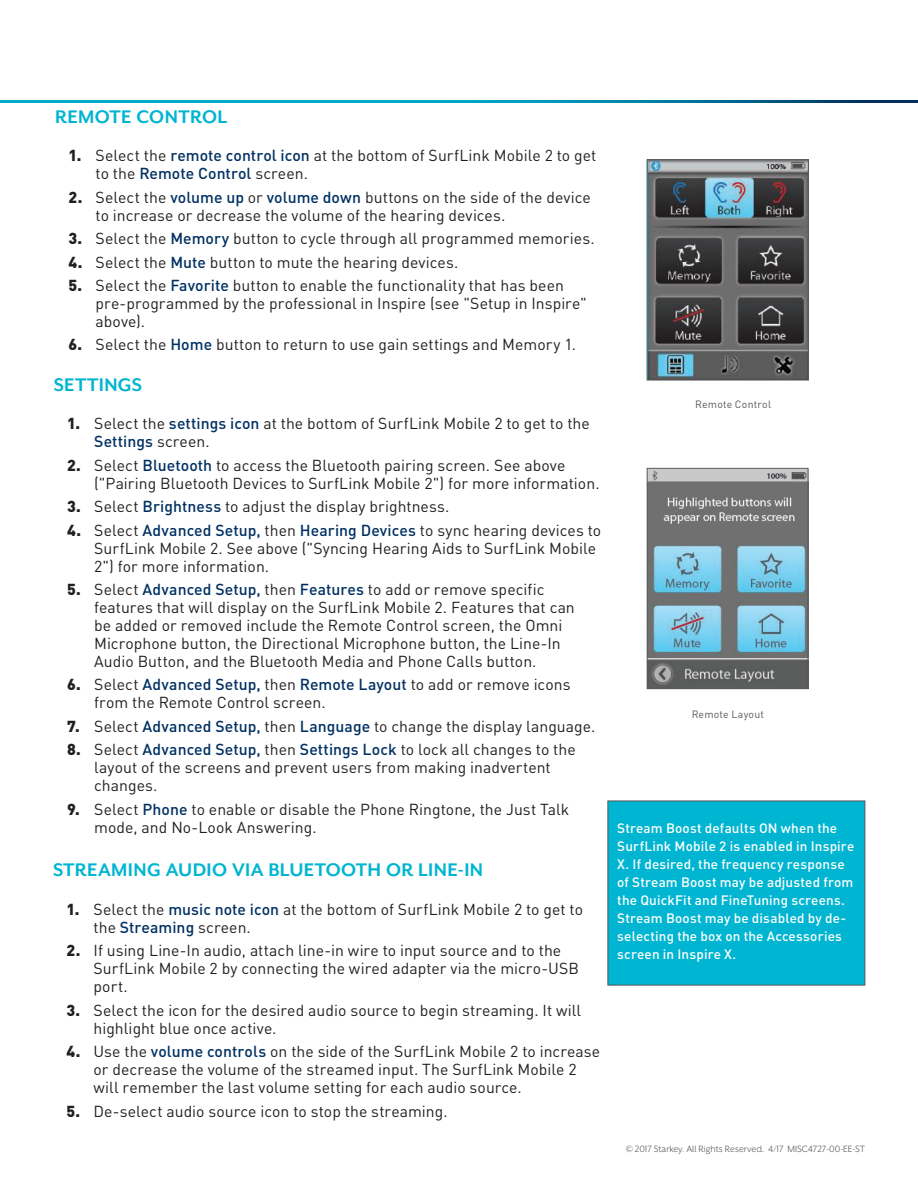
<style>
.page{position:relative;width:918px;height:1188px;background:#fff}
.page>*{position:absolute;margin:0;border:0;box-sizing:border-box;transform-origin:0 0}
.t1{font:700 21px "Mr Eaves XL San OT";letter-spacing:.02em;color:#00b5d1}
.t2{font:15.75px/18px "DINOT";letter-spacing:.005em;color:#231f20}
.t3{font:500 13.5px/18px "DINOT";letter-spacing:.01em;color:#fff}
.t4{font:10.5px "Mr Eaves XL San OT";color:#57585a}
.t5{font:10.5px "DINOT";letter-spacing:.02em;color:#57585a}
.s1{font-weight:900}
.s2{font-weight:500;color:#003062}
</style>
<div class="page">
<svg style="left:0;top:100px;width:918px;height:3px;background:#008cae"></svg>
<div style="left:608px;top:801px;width:257px;height:185px;background:#00b5d1;border:1px solid #57585a"></div>
<img style="left:649px;top:161px;width:158px;height:217px">
<div style="left:647px;top:159px;width:162px;height:221px;border:1px solid #57585a"></div>
<img style="left:649px;top:470px;width:157px;height:217px">
<div style="left:647px;top:468px;width:161px;height:221px;border:1px solid #57585a"></div>
<h1 class="t1" style="left:55px;top:105px;width:174px">REMOTE CONTROL</h1>
<p class="t2" style="left:96px;top:146px;width:502px;text-indent:-27px"><span class="s1">1.</span> Select the <span class="s2">remote control icon</span> at the bottom of SurfLink Mobile 2 to get to the <span class="s2">Remote Control</span> screen.</p>
<p class="t2" style="left:96px;top:188px;width:497px;text-indent:-27px"><span class="s1">2.</span> Select the <span class="s2">volume up</span> or <span class="s2">volume down</span> buttons on the side of the device to increase or decrease the volume of the hearing devices.</p>
<p class="t2" style="left:69px;top:229px;width:528px"><span class="s1">3.</span> Select the <span class="s2">Memory</span> button to cycle through all programmed memories.</p>
<p class="t2" style="left:69px;top:253px;width:391px"><span class="s1">4.</span> Select the <span class="s2">Mute</span> button to mute the hearing devices.</p>
<p class="t2" style="left:96px;top:276px;width:493px;text-indent:-27px"><span class="s1">5.</span> Select the <span class="s2">Favorite</span> button to enable the functionality that has been pre-programmed by the professional in Inspire (see "Setup in Inspire" above).</p>
<p class="t2" style="left:69px;top:335px;width:509px"><span class="s1">6.</span> Select the <span class="s2">Home</span> button to return to use gain settings and Memory 1.</p>
<h1 class="t1" style="left:54px;top:373px;width:90px">SETTINGS</h1>
<p class="t2" style="left:94px;top:414px;width:497px;text-indent:-27px"><span class="s1">1.</span> Select the <span class="s2">settings icon</span> at the bottom of SurfLink Mobile 2 to get to the<br><span class="s2">Settings</span> screen.</p>
<p class="t2" style="left:94px;top:456px;width:507px;text-indent:-27px"><span class="s1">2.</span> Select <span class="s2">Bluetooth</span> to access the Bluetooth pairing screen. See above ("Pairing Bluetooth Devices to SurfLink Mobile 2") for more information.</p>
<p class="t2" style="left:67px;top:497px;width:384px"><span class="s1">3.</span> Select <span class="s2">Brightness</span> to adjust the display brightness.</p>
<p class="t2" style="left:94px;top:521px;width:509px;text-indent:-27px"><span class="s1">4.</span> Select <span class="s2">Advanced Setup,</span> then <span class="s2">Hearing Devices</span> to sync hearing devices to<br>SurfLink Mobile 2. See above ("Syncing Hearing Aids to SurfLink Mobile<br>2") for more information.</p>
<p class="t2" style="left:94px;top:580px;width:482px;text-indent:-27px"><span class="s1">5.</span> Select <span class="s2">Advanced Setup,</span> then <span class="s2">Features</span> to add or remove specific features that will display on the SurfLink Mobile 2. Features that can be added or removed include the Remote Control screen, the Omni Microphone button, the Directional Microphone button, the Line-In Audio Button, and the Bluetooth Media and Phone Calls button.</p>
<p class="t2" style="left:94px;top:675px;width:478px;text-indent:-27px"><span class="s1">6.</span> Select <span class="s2">Advanced Setup,</span> then <span class="s2">Remote Layout</span> to add or remove icons from the Remote Control screen.</p>
<p class="t2" style="left:67px;top:717px;width:530px"><span class="s1">7.</span> Select <span class="s2">Advanced Setup,</span> then <span class="s2">Language</span> to change the display language.</p>
<p class="t2" style="left:94px;top:740px;width:483px;text-indent:-27px"><span class="s1">8.</span> Select <span class="s2">Advanced Setup,</span> then <span class="s2">Settings Lock</span> to lock all changes to the layout of the screens and prevent users from making inadvertent changes.</p>
<p class="t2" style="left:94px;top:800px;width:477px;text-indent:-27px"><span class="s1">9.</span> Select <span class="s2">Phone</span> to enable or disable the Phone Ringtone, the Just Talk mode, and No-Look Answering.</p>
<h1 class="t1" style="left:53px;top:858px;width:432px">STREAMING AUDIO VIA BLUETOOTH OR LINE-IN</h1>
<p class="t2" style="left:94px;top:900px;width:491px;text-indent:-27px"><span class="s1">1.</span> Select the <span class="s2">music note icon</span> at the bottom of SurfLink Mobile 2 to get to the <span class="s2">Streaming</span> screen.</p>
<p class="t2" style="left:94px;top:941px;width:487px;text-indent:-27px"><span class="s1">2.</span> If using Line-In audio, attach line-in wire to input source and to the<br>SurfLink Mobile 2 by connecting the wired adapter via the micro-USB port.</p>
<p class="t2" style="left:94px;top:1001px;width:489px;text-indent:-27px"><span class="s1">3.</span> Select the icon for the desired audio source to begin streaming. It will highlight blue once active.</p>
<p class="t2" style="left:94px;top:1042px;width:508px;text-indent:-27px"><span class="s1">4.</span> Use the <span class="s2">volume controls</span> on the side of the SurfLink Mobile 2 to increase or decrease the volume of the streamed input. The SurfLink Mobile 2 will remember the last volume setting for each audio source.</p>
<p class="t2" style="left:67px;top:1102px;width:383px"><span class="s1">5.</span> De-select audio source icon to stop the streaming.</p>
<p class="t5" style="left:695px;top:397px;width:77px">Remote Control</p>
<p class="t5" style="left:692px;top:707px;width:74px">Remote Layout</p>
<p class="t3" style="left:617px;top:819px;width:239px">Stream Boost defaults ON when the SurfLink Mobile 2 is enabled in Inspire X. If desired, the frequency response of Stream Boost may be adjusted from the QuickFit and FineTuning screens.<br>Stream Boost may be disabled by de&shy;selecting the box on the Accessories screen in Inspire X.</p>
<p class="t4" style="left:626px;top:1143px;width:241px">© 2017 Starkey. All Rights Reserved. 4/17 MISC4727-00-EE-ST</p>
</div>
